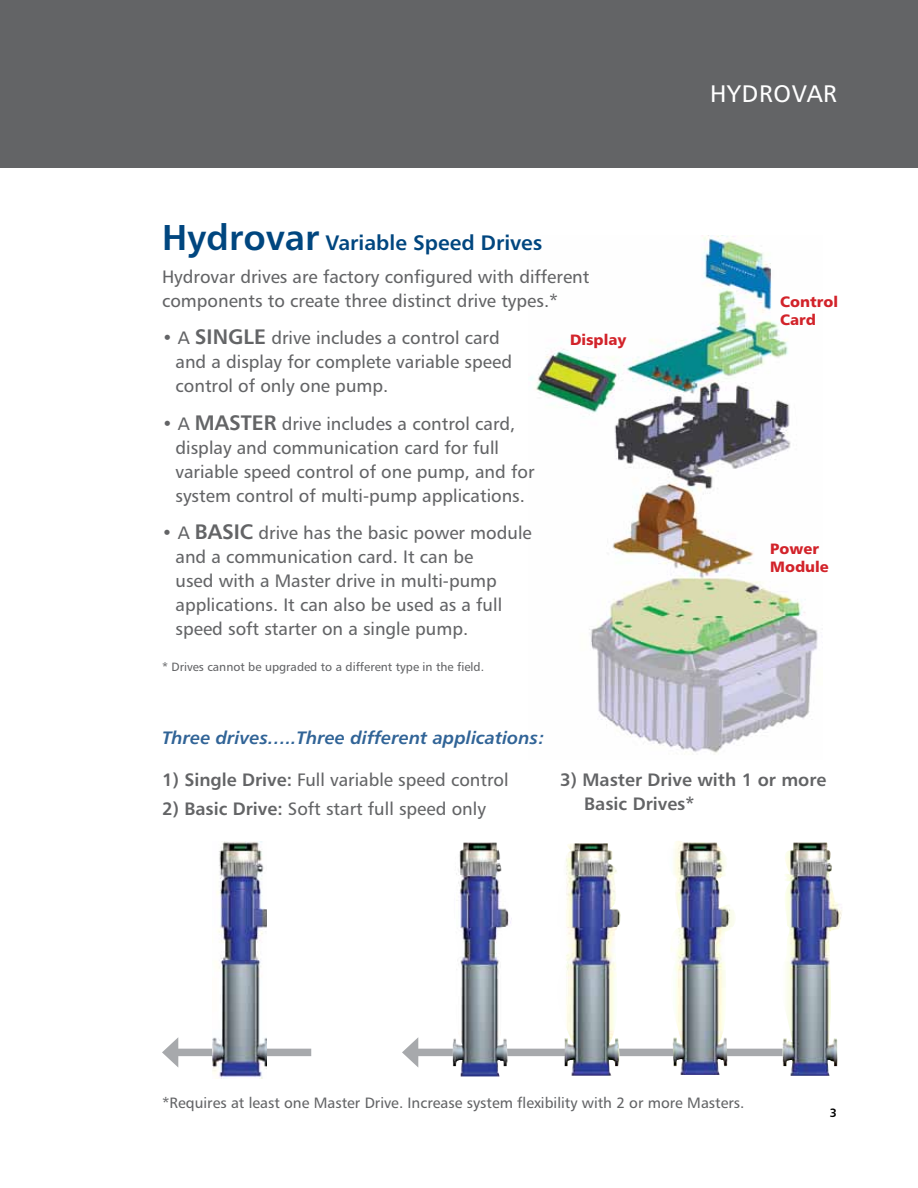
<style>
.page{position:relative;width:918px;height:1188px;background:#fff}
.page>*{position:absolute;margin:0;border:0;box-sizing:border-box;transform-origin:0 0}
.t1{font:24px "Humanist 777 BT Roman B";letter-spacing:.03em;color:#fff}
.t2{font:21px "Humanist 777 BT Bold B";color:#00467f}
.t3{font:18px/24px "Humanist 777 BT Roman B";color:#636466}
.t4{font:18px "Humanist 777 BT Bold Italic B";color:#316497}
.t5{font:18px/24px "Humanist 777 BT Bold B";color:#636466}
.t6{font:15px "Humanist 777 BT Roman B";color:#636466}
.t7{font:15px/18px "Humanist 777 BT Black B";color:#d2232a}
.t8{font:12px "Humanist 777 BT Roman B";color:#636466}
.t9{font:12px "Humanist 777 BT Bold B";color:#000}
.s1{font-size:36px}
.s2{font-family:"Humanist 777 BT Bold B";font-size:21px}
.s3{font-family:"Humanist 777 BT Bold B"}
</style>
<div class="page">
<div style="left:0;top:0;width:918px;height:168px;background:#636466"></div>
<img style="left:530px;top:236px;width:288px;height:517px">
<div style="left:172px;top:1049px;width:139px;height:7px;background:#a7a9ac"></div>
<svg style="left:162px;top:1037px;width:16px;height:30px"></svg>
<img style="left:212px;top:842px;width:55px;height:236px">
<div style="left:412px;top:1049px;width:422px;height:7px;background:#a7a9ac"></div>
<svg style="left:402px;top:1037px;width:16px;height:30px"></svg>
<img style="left:450px;top:841px;width:392px;height:236px">
<p class="t2" style="left:162px;top:229px;width:382px"><span class="s1">Hydrovar</span> Variable Speed Drives</p>
<p class="t3" style="left:162px;top:264px;width:429px">Hydrovar drives are factory configured with different components to create three distinct drive types.*</p>
<p class="t3" style="left:176px;top:326px;width:338px;text-indent:-14px">• A <span class="s2">SINGLE</span> drive includes a control card and a display for complete variable speed control of only one pump.</p>
<p class="t3" style="left:175px;top:411px;width:361px;text-indent:-13px">• A <span class="s2">MASTER</span> drive includes a control card, display and communication card for full variable speed control of one pump, and for system control of multi-pump applications.</p>
<p class="t3" style="left:175px;top:521px;width:358px;text-indent:-14px">• A <span class="s2">BASIC</span> drive has the basic power module and a communication card. It can be<br>used with a Master drive in multi-pump applications. It can also be used as a full speed soft starter on a single pump.</p>
<p class="t8" style="left:162px;top:659px;width:324px">* Drives cannot be upgraded to a different type in the field.</p>
<p class="t7" style="left:570px;top:330px;width:58px">Display</p>
<h1 class="t1" style="left:710px;top:79px;width:128px">HYDROVAR</h1>
<p class="t7" style="left:780px;top:292px;width:60px">Control<br>Card</p>
<p class="t7" style="left:770px;top:540px;width:60px">Power<br>Module</p>
<p class="t4" style="left:162px;top:726px;width:385px">Three drives…..Three different applications:</p>
<p class="t3" style="left:162px;top:768px;width:348px"><span class="s3">1) Single Drive:</span> Full variable speed control</p>
<p class="t3" style="left:162px;top:796px;width:325px"><span class="s3">2) Basic Drive:</span> Soft start full speed only</p>
<p class="t5" style="left:584px;top:767px;width:244px;text-indent:-24px">3) Master Drive with 1 or more<br>Basic Drives*</p>
<p class="t6" style="left:162px;top:1093px;width:584px">*Requires at least one Master Drive. Increase system flexibility with 2 or more Masters.</p>
<p class="t9" style="left:830px;top:1105px;width:9px">3</p>
</div>
